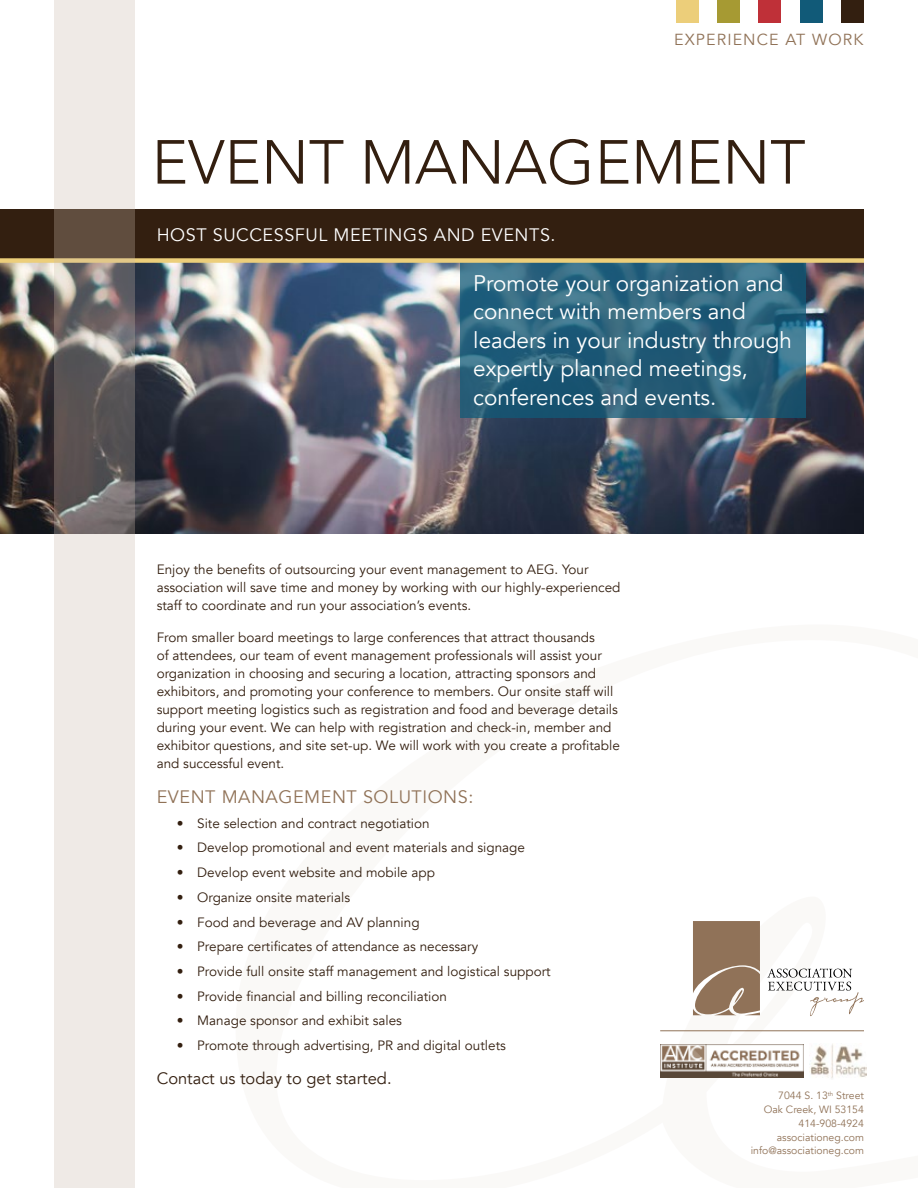
<style>
.page{position:relative;width:918px;height:1188px;background:#fff}
.page>*{position:absolute;margin:0;border:0;box-sizing:border-box;transform-origin:0 0}
.t1{font:300 61.5px "Avenir";color:#331f10}
.t2{font:22.5px/28.5px "Avenir";color:#fff}
.t3{font:18px "Avenir";letter-spacing:.03em;color:#fff}
.t4{font:18px "Avenir";letter-spacing:.03em;color:#907257}
.t5{font:16.5px "Avenir";color:#331f10}
.t6{font:15.9px "Avenir";letter-spacing:.07em;color:#907257}
.t7{font:13.5px/18px "Avenir";color:#331f10}
.t8{font:10.5px/13.8px "Avenir";color:#907257;text-align:right}
</style>
<div class="page">
<div style="left:759px;top:0;width:22px;height:22px;background:#bf3038"></div>
<div style="left:676px;top:0;width:22px;height:22px;background:#ecce7a"></div>
<div style="left:718px;top:0;width:22px;height:22px;background:#a69a33"></div>
<div style="left:842px;top:0;width:22px;height:22px;background:#331f10"></div>
<div style="left:800px;top:0;width:22px;height:22px;background:#115a78"></div>
<svg style="left:693px;top:921px;width:67px;height:94px;background:#987c64"></svg>
<svg style="left:767px;top:968px;width:97px;height:48px"></svg>
<img style="left:660px;top:1044px;width:143px;height:33px">
<hr style="left:660px;top:1030px;width:204px;height:1px;background:#907257">
<img style="left:809px;top:1044px;width:57px;height:35px">
<img style="left:0;top:263px;width:864px;height:271px">
<svg style="left:460px;top:263px;width:346px;height:155px;background:#2b637d"></svg>
<div style="left:0;top:209px;width:864px;height:49px;background:#331f10"></div>
<div style="left:0;top:258px;width:864px;height:5px;background:#ecce7a"></div>
<svg style="left:54px;top:0;width:81px;height:1188px;background:#cbc5c2"></svg>
<p class="t6" style="left:674px;top:30px;width:191px">EXPERIENCE AT WORK</p>
<h1 class="t1" style="left:152px;top:126px;width:655px">EVENT MANAGEMENT</h1>
<h3 class="t3" style="left:157px;top:224px;width:400px">HOST SUCCESSFUL MEETINGS AND EVENTS.</h3>
<h2 class="t2" style="left:473px;top:269px;width:320px">Promote your organization and connect with members and leaders in your industry through expertly planned meetings, conferences and events.</h2>
<p class="t7" style="left:157px;top:561px;width:465px">Enjoy the benefits of outsourcing your event management to AEG. Your association will save time and money by working with our highly-experienced staff to coordinate and run your association’s events.</p>
<p class="t7" style="left:157px;top:628px;width:465px">From smaller board meetings to large conferences that attract thousands<br>of attendees, our team of event management professionals will assist your organization in choosing and securing a location, attracting sponsors and exhibitors, and promoting your conference to members. Our onsite staff will support meeting logistics such as registration and food and beverage details during your event. We can help with registration and check-in, member and exhibitor questions, and site set-up. We will work with you create a profitable and successful event.</p>
<h3 class="t4" style="left:157px;top:786px;width:318px">EVENT MANAGEMENT SOLUTIONS:</h3>
<p class="t7" style="left:177px;top:814px;width:254px">• Site selection and contract negotiation</p>
<p class="t7" style="left:177px;top:839px;width:350px">• Develop promotional and event materials and signage</p>
<p class="t7" style="left:177px;top:864px;width:260px">• Develop event website and mobile app</p>
<p class="t7" style="left:177px;top:888px;width:175px">• Organize onsite materials</p>
<p class="t7" style="left:177px;top:913px;width:244px">• Food and beverage and AV planning</p>
<p class="t7" style="left:177px;top:938px;width:303px">• Prepare certificates of attendance as necessary</p>
<p class="t7" style="left:177px;top:963px;width:375px">• Provide full onsite staff management and logistical support</p>
<p class="t7" style="left:177px;top:987px;width:271px">• Provide financial and billing reconciliation</p>
<p class="t7" style="left:177px;top:1012px;width:227px">• Manage sponsor and exhibit sales</p>
<p class="t7" style="left:177px;top:1037px;width:330px">• Promote through advertising, PR and digital outlets</p>
<p class="t5" style="left:157px;top:1068px;width:236px">Contact us today to get started.</p>
<p class="t8" style="left:751px;top:1089px;width:115px">7044 S. 13<sup>th</sup> Street<br>Oak Creek, WI 53154<br>414-908-4924 associationeg.com info@associationeg.com</p>
</div>
